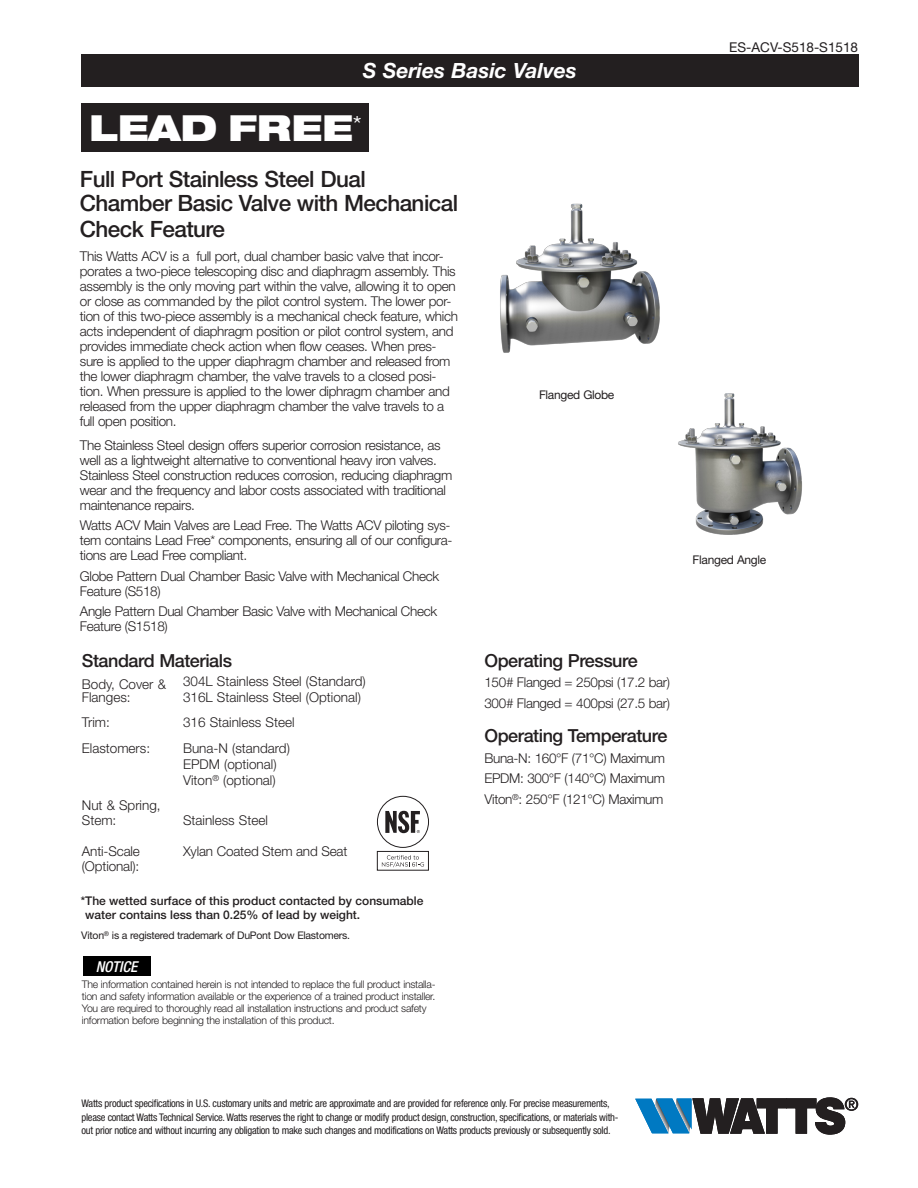
<style>
.page{position:relative;width:918px;height:1188px;background:#fff}
.page>*{position:absolute;margin:0;border:0;box-sizing:border-box;transform-origin:0 0}
.t1{font:900 expanded 36px "Helvetica Neue LT Std";color:#fff}
._2_Head{font:500 22.5px/24.8px "Helvetica Neue LT Std";letter-spacing:-.025em;color:#231f20}
.t2{font:italic 700 21px "Helvetica Neue LT Std";color:#fff}
.t3{font:500 18px "Helvetica Neue LT Std";letter-spacing:-.025em;color:#231f20}
.t4{font:italic 500 condensed 15px "Helvetica Neue LT Std";color:#fff}
._2_Head-2{font:300 13.5px/15px "Helvetica Neue LT Std";letter-spacing:-.025em;color:#231f20}
.body{font:300 13.5px/15px "Helvetica Neue LT Std";letter-spacing:-.025em;color:#231f20}
._2_Head-3{font:300 13.5px/16.4px "Helvetica Neue LT Std";color:#231f20}
.t5{font:13.5px "Helvetica Neue LT Std";color:#231f20}
.t6{font:500 12px/14.4px "Helvetica Neue LT Std";color:#231f20}
.t7{font:12px "Helvetica Neue LT Std";letter-spacing:-.025em;color:#231f20}
.t8{font:condensed 10.5px/13.2px "Helvetica Neue LT Std";letter-spacing:-.025em;color:#231f20}
.t9{font:300 10.5px/12px "Helvetica Neue LT Std";letter-spacing:-.025em;color:#231f20}
.t10{font:10.5px "Helvetica Neue LT Std";letter-spacing:-.025em;color:#231f20}
</style>
<div class="page">
<div style="left:83px;top:957px;width:67px;height:19px;background:#000"></div>
<div style="left:377px;top:796px;width:52px;height:52px;border:1px solid #231f20;border-radius:50%"></div>
<svg style="left:385px;top:811px;width:35px;height:22px"></svg>
<div style="left:377px;top:851px;width:52px;height:19px;background:#fff;border:1px solid #231f20"></div>
<svg style="left:382px;top:855px;width:42px;height:12px"></svg>
<div style="left:81px;top:104px;width:288px;height:48px;background:#231f20"></div>
<div style="left:81px;top:54px;width:778px;height:32px;background:#231f20"></div>
<svg style="left:635px;top:1098px;width:223px;height:36px"></svg>
<img style="left:500px;top:203px;width:160px;height:150px">
<img style="left:678px;top:393px;width:124px;height:142px">
<h3 class="t2" style="left:363px;top:57px;width:216px">S Series Basic Valves</h3>
<h1 class="t1" style="left:89px;top:105px;width:274px">LEAD FREE<sup>*</sup></h1>
<p class="_2_Head" style="left:80px;top:166px;width:380px">Full Port Stainless Steel Dual<br>Chamber Basic Valve with Mechanical<br>Check Feature</p>
<p class="_2_Head-2" style="left:80px;top:248px;width:380px">This Watts ACV is a full port, dual chamber basic valve that incor&shy;porates a two-piece telescoping disc and diaphragm assembly. This assembly is the only moving part within the valve, allowing it to open or close as commanded by the pilot control system. The lower por&shy;tion of this two-piece assembly is a mechanical check feature, which acts independent of diaphragm position or pilot control system, and provides immediate check action when flow ceases. When pres&shy;sure is applied to the upper diaphragm chamber and released from the lower diaphragm chamber, the valve travels to a closed posi&shy;tion. When pressure is applied to the lower diphragm chamber and released from the upper diaphragm chamber the valve travels to a full open position.</p>
<p class="body" style="left:80px;top:437px;width:374px">The Stainless Steel design offers superior corrosion resistance, as well as a lightweight alternative to conventional heavy iron valves.<br>Stainless Steel construction reduces corrosion, reducing diaphragm wear and the frequency and labor costs associated with traditional maintenance repairs.</p>
<p class="body" style="left:80px;top:517px;width:374px">Watts ACV Main Valves are Lead Free. The Watts ACV piloting sys&shy;tem contains Lead Free* components, ensuring all of our configura&shy;tions are Lead Free compliant.</p>
<p class="body" style="left:80px;top:568px;width:361px">Globe Pattern Dual Chamber Basic Valve with Mechanical Check<br>Feature (S518)</p>
<p class="body" style="left:80px;top:604px;width:359px">Angle Pattern Dual Chamber Basic Valve with Mechanical Check<br>Feature (S1518)</p>
<h3 class="t3" style="left:82px;top:650px;width:152px">Standard Materials</h3>
<p class="_2_Head-3" style="left:82px;top:677px;width:86px;line-height:13.5px">Body, Cover &amp;<br>Flanges:</p>
<p class="_2_Head-3" style="left:183px;top:672px;width:184px">304L Stainless Steel (Standard)<br>316L Stainless Steel (Optional)</p>
<p class="_2_Head-2" style="left:82px;top:715px;width:30px">Trim:</p>
<p class="_2_Head-3" style="left:183px;top:714px;width:113px">316 Stainless Steel</p>
<p class="_2_Head-3" style="left:82px;top:739px;width:70px">Elastomers:</p>
<p class="_2_Head-3" style="left:183px;top:739px;width:108px">Buna-N (standard)<br>EPDM (optional)<br>Viton<sup>®</sup> (optional)</p>
<p class="_2_Head-3" style="left:82px;top:798px;width:80px;line-height:15px">Nut &amp; Spring,<br>Stem:</p>
<p class="_2_Head-3" style="left:183px;top:812px;width:86px">Stainless Steel</p>
<p class="_2_Head-2" style="left:82px;top:843px;width:60px">Anti-Scale (Optional):</p>
<p class="_2_Head-2" style="left:183px;top:843px;width:166px">Xylan Coated Stem and Seat</p>
<p class="t6" style="left:85px;top:893px;width:340px;text-indent:-4px">*The wetted surface of this product contacted by consumable water contains less than 0.25% of lead by weight.</p>
<p class="t10" style="left:81px;top:929px;width:270px">Viton<sup>®</sup> is a registered trademark of DuPont Dow Elastomers.</p>
<p class="t9" style="left:82px;top:978px;width:355px">The information contained herein is not intended to replace the full product installa&shy;tion and safety information available or the experience of a trained product installer.<br>You are required to thoroughly read all installation instructions and product safety information before beginning the installation of this product.</p>
<p class="t4" style="left:96px;top:957px;width:43px">NOTICE</p>
<p class="t7" style="left:539px;top:387px;width:77px">Flanged Globe</p>
<h3 class="t3" style="left:484px;top:650px;width:155px">Operating Pressure</h3>
<p class="_2_Head-2" style="left:484px;top:672px;width:187px;line-height:20.5px">150# Flanged = 250psi (17.2 bar)<br>300# Flanged = 400psi (27.5 bar)</p>
<h3 class="t3" style="left:484px;top:725px;width:184px">Operating Temperature</h3>
<p class="_2_Head-2" style="left:484px;top:747px;width:182px;line-height:20.5px;text-align:justify">Buna-N: 160°F (71°C) Maximum EPDM: 300°F (140°C) Maximum Viton<sup>®</sup>: 250°F (121°C) Maximum</p>
<p class="t5" style="left:729px;top:39px;width:130px">ES-ACV-S518-S1518</p>
<p class="t7" style="left:693px;top:552px;width:75px">Flanged Angle</p>
<p class="t8" style="left:81px;top:1097px;width:538px">Watts product specifications in U.S. customary units and metric are approximate and are provided for reference only. For precise measurements, please contact Watts Technical Service. Watts reserves the right to change or modify product design, construction, specifications, or materials with&shy;out prior notice and without incurring any obligation to make such changes and modifications on Watts products previously or subsequently sold.</p>
</div>
